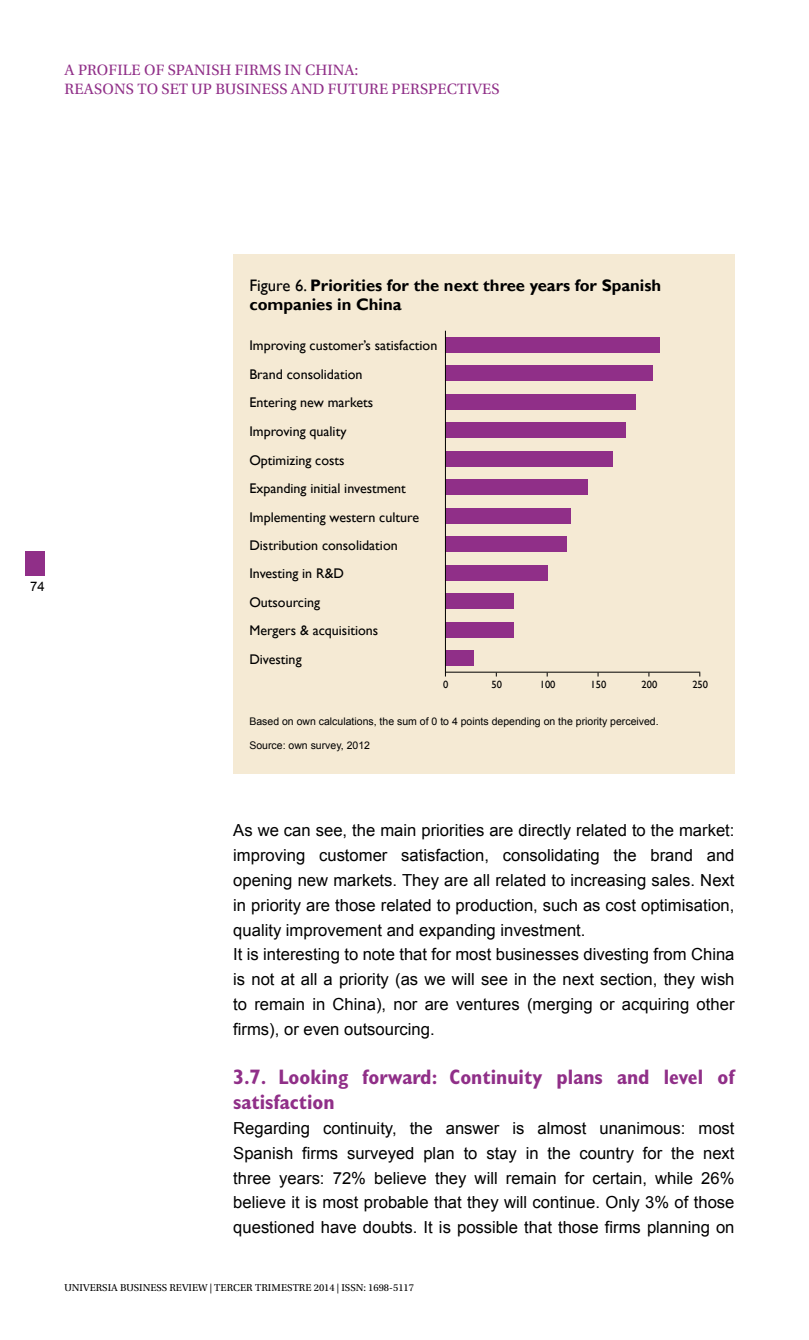
<style>
.page{position:relative;width:809px;height:1340px;background:#fff}
.page>*{position:absolute;margin:0;border:0;box-sizing:border-box;transform-origin:0 0}
.t1{font:700 condensed 21px/24.8px "Gill Sans Std";color:#902f88}
.t2{font:16.62px/24.8px "Arial";color:#000}
.t3{font:700 16.62px/18.4px "Gill Sans";color:#000}
.t4{font:15.75px/18.9px "Utopia Std";letter-spacing:.01em;color:#902f88}
.t5{font:14px/28.5px "Gill Sans";color:#000}
.t6{font:13.12px "Arial";color:#000}
.t7{font:10.5px "Arial";color:#000}
.t8{font:10.5px "Utopia Std";color:#000}
.t9{font:10.5px "Gill Sans";color:#000}
.s1{font-weight:400}
</style>
<div class="page">
<div style="left:25px;top:551px;width:20px;height:24px;background:#902f88"></div>
<div style="left:233px;top:254px;width:501px;height:519px;background:#f5ead4"></div>
<div style="left:445px;top:337px;width:215px;height:16px;background:#902f88"></div>
<div style="left:445px;top:536px;width:122px;height:16px;background:#902f88"></div>
<div style="left:445px;top:365px;width:207px;height:16px;background:#902f88"></div>
<div style="left:445px;top:564px;width:102px;height:16px;background:#902f88"></div>
<div style="left:445px;top:394px;width:190px;height:16px;background:#902f88"></div>
<div style="left:445px;top:593px;width:69px;height:16px;background:#902f88"></div>
<div style="left:445px;top:422px;width:181px;height:16px;background:#902f88"></div>
<div style="left:445px;top:621px;width:69px;height:16px;background:#902f88"></div>
<div style="left:445px;top:451px;width:167px;height:16px;background:#902f88"></div>
<div style="left:445px;top:650px;width:29px;height:16px;background:#902f88"></div>
<div style="left:445px;top:479px;width:142px;height:16px;background:#902f88"></div>
<div style="left:445px;top:508px;width:125px;height:16px;background:#902f88"></div>
<hr style="left:445px;top:331px;width:1px;height:345px;background:#000">
<hr style="left:445px;top:671px;width:255px;height:1px;background:#000">
<p class="t4" style="left:65px;top:61px;width:436px">A PROFILE OF SPANISH FIRMS IN CHINA:<br>REASONS TO SET UP BUSINESS AND FUTURE PERSPECTIVES</p>
<p class="t6" style="left:30px;top:577px;width:16px">74</p>
<p class="t3" style="left:249px;top:277px;width:413px"><span class="s1">Figure 6.</span> Priorities for the next three years for Spanish companies in China</p>
<p class="t5" style="left:249px;top:331px;width:189px">Improving customer’s satisfaction</p>
<p class="t5" style="left:249px;top:360px;width:115px">Brand consolidation</p>
<p class="t5" style="left:249px;top:389px;width:125px">Entering new markets</p>
<p class="t5" style="left:249px;top:417px;width:99px">Improving quality</p>
<p class="t5" style="left:249px;top:446px;width:97px">Optimizing costs</p>
<p class="t5" style="left:249px;top:474px;width:171px">Expanding initial investment<br>Implementing western culture</p>
<p class="t5" style="left:249px;top:531px;width:150px">Distribution consolidation</p>
<p class="t5" style="left:249px;top:559px;width:96px">Investing in R&amp;D</p>
<p class="t5" style="left:249px;top:588px;width:72px">Outsourcing</p>
<p class="t5" style="left:249px;top:616px;width:130px">Mergers &amp; acquisitions</p>
<p class="t5" style="left:249px;top:645px;width:54px">Divesting</p>
<p class="t9" style="left:443px;top:678px;width:7px">0</p>
<p class="t9" style="left:491px;top:678px;width:12px">50</p>
<p class="t9" style="left:539px;top:678px;width:17px">100</p>
<p class="t9" style="left:590px;top:678px;width:17px">150</p>
<p class="t9" style="left:641px;top:678px;width:17px">200</p>
<p class="t9" style="left:692px;top:678px;width:17px">250</p>
<p class="t7" style="left:249px;top:714px;width:411px">Based on own calculations, the sum of 0 to 4 points depending on the priority perceived.</p>
<p class="t7" style="left:249px;top:739px;width:122px">Source: own survey, 2012</p>
<p class="t2" style="left:233px;top:818px;width:503px">As we can see, the main priorities are directly related to the market: improving customer satisfaction, consolidating the brand and opening new markets. They are all related to increasing sales. Next in priority are those related to production, such as cost optimisation, quality improvement and expanding investment.<br>It is interesting to note that for most businesses divesting from China is not at all a priority (as we will see in the next section, they wish to remain in China), nor are ventures (merging or acquiring other firms), or even outsourcing.</p>
<p class="t1" style="left:233px;top:1064px;width:502px">3.7. Looking forward: Continuity plans and level of satisfaction</p>
<p class="t2" style="left:233px;top:1115px;width:503px;text-align:justify">Regarding continuity, the answer is almost unanimous: most Spanish firms surveyed plan to stay in the country for the next three years: 72% believe they will remain for certain, while 26% believe it is most probable that they will continue. Only 3% of those questioned have doubts. It is possible that those firms planning on</p>
<p class="t8" style="left:64px;top:1281px;width:351px">UNIVERSIA BUSINESS REVIEW | TERCER TRIMESTRE 2014 | ISSN: 1698-5117</p>
</div>
